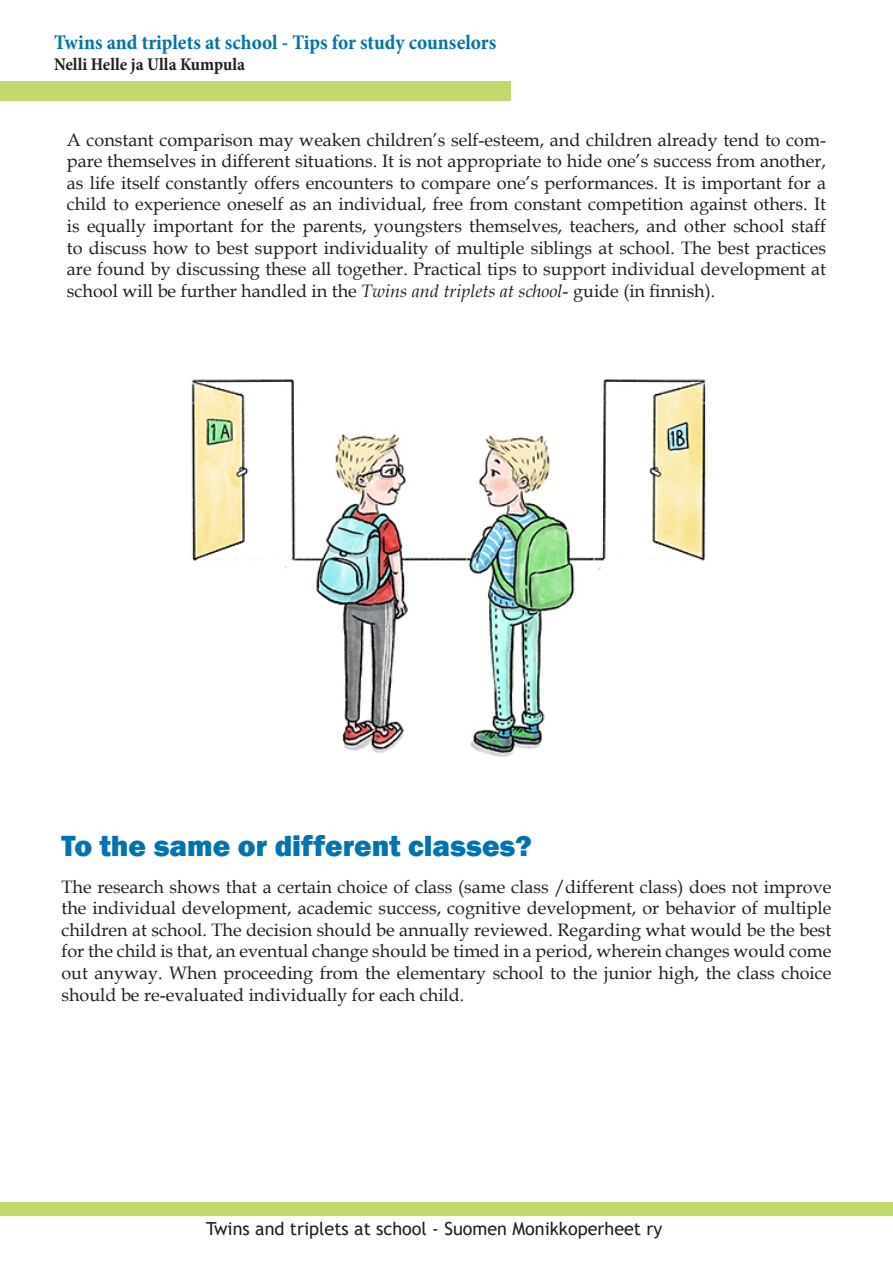
<style>
.page{position:relative;width:893px;height:1263px;background:#fff}
.page>*{position:absolute;margin:0;border:0;box-sizing:border-box;transform-origin:0 0}
.Otsikko_1{font:800 30px "Franklin Gothic";color:#0072b7}
.t1{font:700 condensed 21px "Minion Pro";color:#0072b7}
.t2{font:18px/21.6px "Book Antiqua";color:#231f20;text-align:justify}
.t3{font:18px "Trebuchet MS";color:#231f20}
.t4{font:700 condensed 18px "Minion Pro";color:#231f20}
.s1{font-style:italic}
</style>
<div class="page">
<div style="left:0;top:81px;width:510px;height:20px;background:#c2da6d"></div>
<div style="left:0;top:1202px;width:893px;height:14px;background:#c2da6d"></div>
<img style="left:191px;top:379px;width:515px;height:378px">
<p class="t1" style="left:54px;top:27px;width:444px">Twins and triplets at school - Tips for study counselors</p>
<p class="t4" style="left:54px;top:52px;width:193px">Nelli Helle ja Ulla Kumpula</p>
<p class="t2" style="left:67px;top:128px;width:761px">A constant comparison may weaken children’s self-esteem, and children already tend to com&shy;pare themselves in different situations. It is not appropriate to hide one’s success from another, as life itself constantly offers encounters to compare one’s performances. It is important for a child to experience oneself as an individual, free from constant competition against others. It is equally important for the parents, youngsters themselves, teachers, and other school staff to discuss how to best support individuality of multiple siblings at school. The best practices are found by discussing these all together. Practical tips to support individual development at school will be further handled in the <span class="s1">Twins and triplets at school</span>- guide (in finnish).</p>
<p class="Otsikko_1" style="left:61px;top:826px;width:472px">To the same or different classes?</p>
<p class="t2" style="left:61px;top:875px;width:771px">The research shows that a certain choice of class (same class /different class) does not improve the individual development, academic success, cognitive development, or behavior of multiple children at school. The decision should be annually reviewed. Regarding what would be the best for the child is that, an eventual change should be timed in a period, wherein changes would come out anyway. When proceeding from the elementary school to the junior high, the class choice should be re-evaluated individually for each child.</p>
<p class="t3" style="left:206px;top:1217px;width:458px">Twins and triplets at school - Suomen Monikkoperheet ry</p>
</div>
